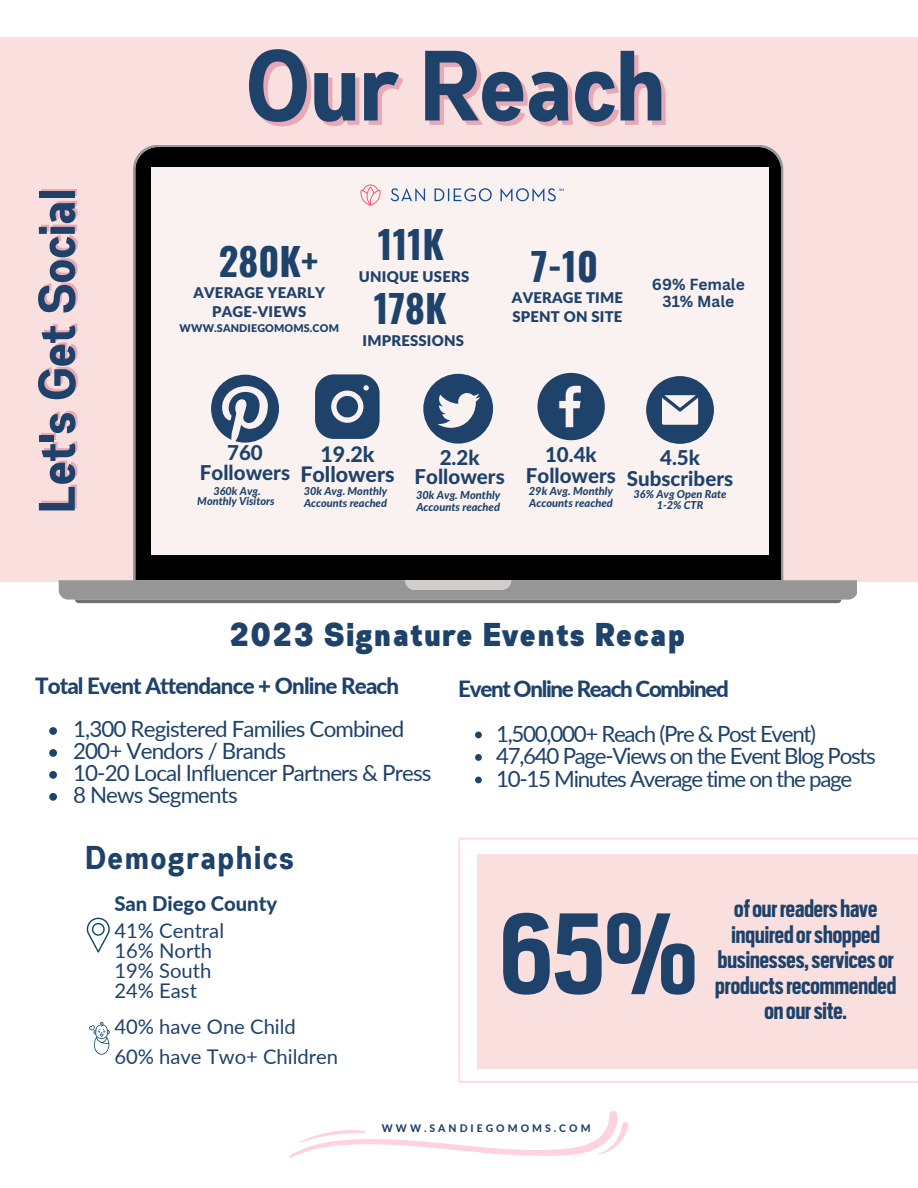
<style>
.page{position:relative;width:918px;height:1188px;background:#fff}
.page>*{position:absolute;margin:0;border:0;box-sizing:border-box;transform-origin:0 0}
.t1{font:700 129px "Scout Cond";color:#1e426a}
.t2{font:700 99.6px "Gabriel Sans Cond";color:#1e426a}
.t3{font:700 51.3px "Gabriel Sans Cond";color:#1e426a}
.t4{font:700 38.1px "Oswald";color:#1e426a}
.t5{font:900 33px "Gabriel Sans Cond";letter-spacing:.05em;color:#1e426a}
.t6{font:700 33px "Gabriel Sans Cond";letter-spacing:.05em;color:#1e426a}
.t7{font:700 27.75px/25.5px "Scout Cond";color:#1e426a;text-align:center}
.t8{font:22.35px "Lato";letter-spacing:-.06em;color:#1e426a}
.t9{font:22.35px "Lato";letter-spacing:-.04em;color:#1e426a}
.t10{font:800 22.35px "Lato";letter-spacing:-.04em;color:#1e426a}
.t11{font:800 22.35px "Lato";letter-spacing:-.06em;color:#1e426a}
.t12{font:800 21.45px/19.5px "Lato Latin";color:#1e426a;text-align:center}
.t13{font:800 20.55px/20.5px "Lato Latin";color:#1e426a;text-align:center}
.t14{font:20.25px "Lato";color:#1e426a}
.t15{font:800 20.25px "Lato";color:#1e426a}
.t16{font:700 15.6px "Canva Sans";color:#1e426a}
.t17{font:900 14.85px "Lato Latin";letter-spacing:.015em;color:#1e426a}
.t18{font:italic 800 11.1px/12px "Lato";color:#1e426a}
.t19{font:italic 800 10.95px/11.9px "Lato";color:#1e426a}
.t20{font:900 10.65px "Lato Latin";letter-spacing:.015em;color:#1e426a}
.t21{font:800 10.5px "Lato";letter-spacing:.29em;color:#1e426a}
</style>
<div class="page">
<div style="left:0;top:37px;width:917px;height:545px;background:#f9e0df"></div>
<svg style="left:59px;top:145px;width:798px;height:455px"></svg>
<svg style="left:405px;top:580px;width:106px;height:10px"></svg>
<hr style="left:75px;top:600px;width:766px;height:3px;background:#727171">
<div style="left:151px;top:167px;width:617px;height:388px;background:#faf1f1"></div>
<svg style="left:423px;top:374px;width:70px;height:70px"></svg>
<svg style="left:211px;top:375px;width:68px;height:68px"></svg>
<svg style="left:315px;top:374px;width:64px;height:65px"></svg>
<svg style="left:538px;top:373px;width:67px;height:67px"></svg>
<svg style="left:646px;top:376px;width:68px;height:68px"></svg>
<svg style="left:458px;top:838px;width:460px;height:245px"></svg>
<div style="left:477px;top:854px;width:441px;height:215px;background:#f9e0df"></div>
<svg style="left:87px;top:918px;width:23px;height:34px"></svg>
<svg style="left:89px;top:1022px;width:21px;height:33px"></svg>
<svg style="left:49px;top:727px;width:8px;height:8px"></svg>
<svg style="left:49px;top:749px;width:8px;height:8px"></svg>
<svg style="left:49px;top:771px;width:8px;height:8px"></svg>
<svg style="left:49px;top:793px;width:8px;height:8px"></svg>
<svg style="left:475px;top:732px;width:7px;height:6px"></svg>
<svg style="left:475px;top:754px;width:7px;height:7px"></svg>
<svg style="left:475px;top:777px;width:7px;height:6px"></svg>
<img style="left:351px;top:160px;width:216px;height:46px">
<svg style="left:289px;top:1111px;width:339px;height:47px"></svg>
<p class="t3" style="left:34px;top:512px;width:325px;rotate:-90deg">Let's Get Social</p>
<p class="t2" style="left:249px;top:42px;width:421px">Our Reach</p>
<h2 class="t4" style="left:219px;top:232px;width:101px">280K+</h2>
<h3 class="t17" style="left:194px;top:286px;width:133px">AVERAGE YEARLY</h3>
<p class="t17" style="left:212px;top:305px;width:96px">PAGE-VIEWS</p>
<h4 class="t20" style="left:180px;top:324px;width:161px">WWW.SANDIEGOMOMS.COM</h4>
<h4 class="t4" style="left:378px;top:215px;width:68px">111K</h4>
<h4 class="t17" style="left:359px;top:270px;width:112px">UNIQUE USERS</h4>
<p class="t4" style="left:374px;top:278px;width:75px">178K</p>
<p class="t17" style="left:363px;top:334px;width:103px">IMPRESSIONS</p>
<h5 class="t4" style="left:531px;top:236px;width:69px">7-10</h5>
<p class="t17" style="left:512px;top:291px;width:113px">AVERAGE TIME</p>
<p class="t17" style="left:513px;top:310px;width:111px">SPENT ON SITE</p>
<p class="t16" style="left:652px;top:274px;width:95px">69% Female</p>
<p class="t16" style="left:662px;top:291px;width:73px">31% Male</p>
<p class="t13" style="left:227px;top:443px;width:37px">760</p>
<h4 class="t13" style="left:200px;top:464px;width:92px">Followers</h4>
<p class="t12" style="left:300px;top:446px;width:96px">19.2k<br>Followers</p>
<p class="t13" style="left:545px;top:446px;width:53px">10.4k</p>
<p class="t13" style="left:526px;top:466px;width:92px">Followers</p>
<p class="t13" style="left:440px;top:448px;width:41px">2.2k</p>
<p class="t13" style="left:415px;top:468px;width:92px">Followers</p>
<p class="t13" style="left:627px;top:449px;width:108px">4.5k<br>Subscribers</p>
<p class="t19" style="left:213px;top:485px;width:49px">360k Avg.</p>
<p class="t19" style="left:197px;top:495px;width:79px">Monthly Visitors</p>
<p class="t18" style="left:529px;top:486px;width:86px">29k Avg. Monthly<br>Accounts reached</p>
<p class="t19" style="left:634px;top:488px;width:94px">36% Avg Open Rate</p>
<p class="t19" style="left:304px;top:486px;width:85px">30k Avg. Monthly<br>Accounts reached</p>
<p class="t18" style="left:416px;top:490px;width:86px">30k Avg. Monthly<br>Accounts reached</p>
<p class="t19" style="left:657px;top:500px;width:48px">1-2% CTR</p>
<p class="t5" style="left:230px;top:619px;width:457px">2023 Signature Events Recap</p>
<p class="t10" style="left:35px;top:672px;width:366px">Total Event Attendance + Online Reach</p>
<p class="t9" style="left:73px;top:715px;width:333px">1,300 Registered Families Combined</p>
<h5 class="t9" style="left:73px;top:737px;width:215px">200+ Vendors / Brands</h5>
<p class="t9" style="left:73px;top:759px;width:360px">10-20 Local Influencer Partners &amp; Press</p>
<p class="t9" style="left:73px;top:781px;width:166px">8 News Segments</p>
<p class="t6" style="left:86px;top:843px;width:210px">Demographics</p>
<p class="t15" style="left:114px;top:891px;width:164px">San Diego County</p>
<p class="t14" style="left:114px;top:918px;width:111px">41% Central</p>
<p class="t14" style="left:114px;top:938px;width:99px">16% North</p>
<p class="t14" style="left:114px;top:958px;width:99px">19% South</p>
<p class="t14" style="left:114px;top:978px;width:84px">24% East</p>
<p class="t14" style="left:114px;top:1014px;width:183px">40% have One Child</p>
<p class="t14" style="left:114px;top:1044px;width:225px">60% have Two+ Children</p>
<p class="t11" style="left:458px;top:675px;width:272px">Event Online Reach Combined</p>
<p class="t8" style="left:496px;top:720px;width:322px">1,500,000+ Reach (Pre &amp; Post Event)</p>
<p class="t8" style="left:496px;top:742px;width:381px">47,640 Page-Views on the Event Blog Posts</p>
<p class="t8" style="left:496px;top:765px;width:358px">10-15 Minutes Average time on the page</p>
<p class="t1" style="left:499px;top:891px;width:199px">65%</p>
<p class="t7" style="left:715px;top:896px;width:182px">ofourreadershave inquiredorshopped businesses,servicesor productsrecommended onoursite.</p>
<p class="t21" style="left:382px;top:1122px;width:210px">WWW.SANDIEGOMOMS.COM</p>
</div>
